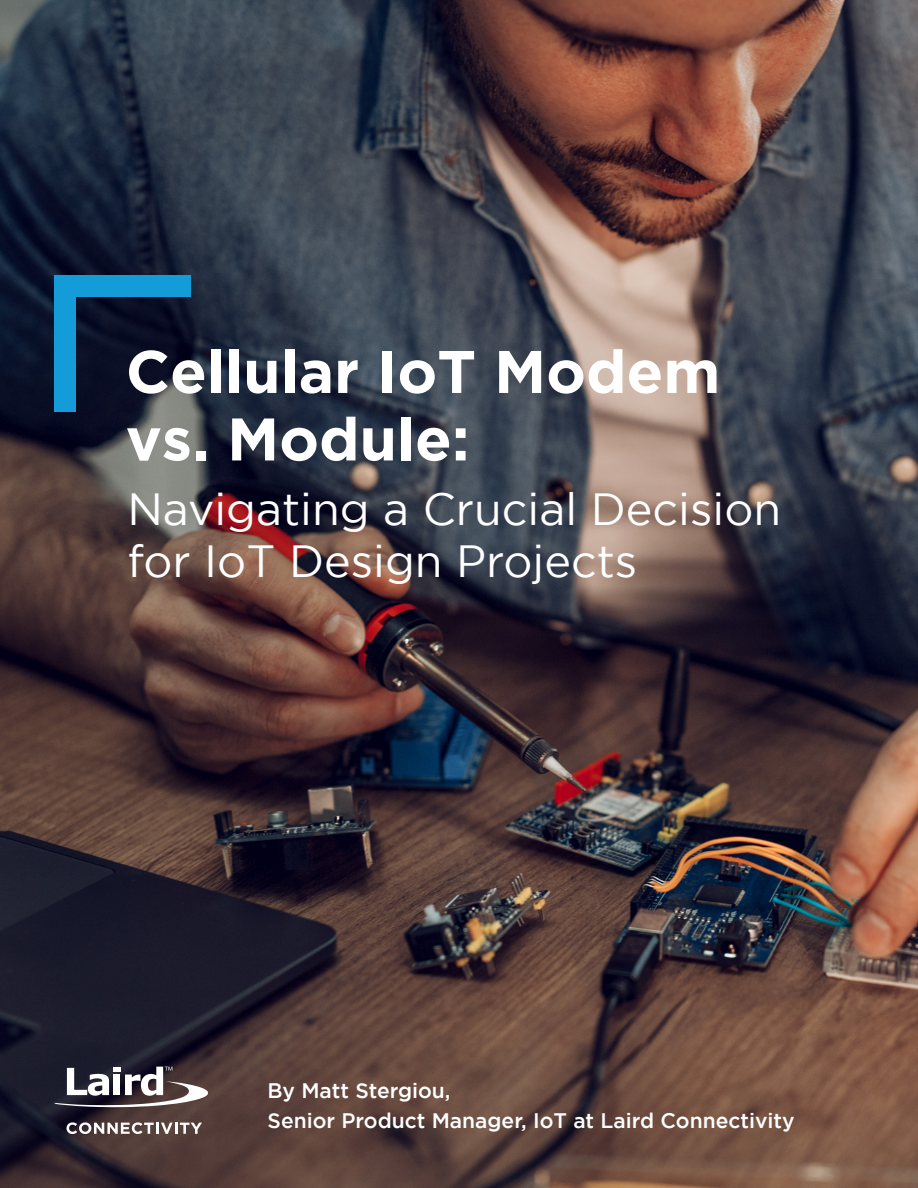
<style>
.page{position:relative;width:918px;height:1188px;background:#fff}
.page>*{position:absolute;margin:0;border:0;box-sizing:border-box;transform-origin:0 0}
.Title___Blue___Left{font:700 60px/67.5px "Gotham";color:#fff}
.Title___Blue___Left-2{font:45px/52.5px "Gotham";color:#fff}
.H3___White___Left{font:500 21px/30px "Gotham";color:#fff}
</style>
<div class="page">
<img style="left:0;top:0;width:918px;height:1188px">
<svg style="left:54px;top:1067px;width:154px;height:40px"></svg>
<svg style="left:66px;top:1122px;width:136px;height:12px"></svg>
<div style="left:54px;top:275px;width:136px;height:22px;background:#139cd8"></div>
<div style="left:54px;top:275px;width:22px;height:136px;background:#139cd8"></div>
<p class="Title___Blue___Left" style="left:126px;top:336px;width:596px">Cellular IoT Modem vs. Module:</p>
<p class="Title___Blue___Left-2" style="left:127px;top:482px;width:655px">Navigating a Crucial Decision for IoT Design Projects</p>
<p class="H3___White___Left" style="left:268px;top:1076px;width:529px">By Matt Stergiou,<br>Senior Product Manager, IoT at Laird Connectivity</p>
</div>
